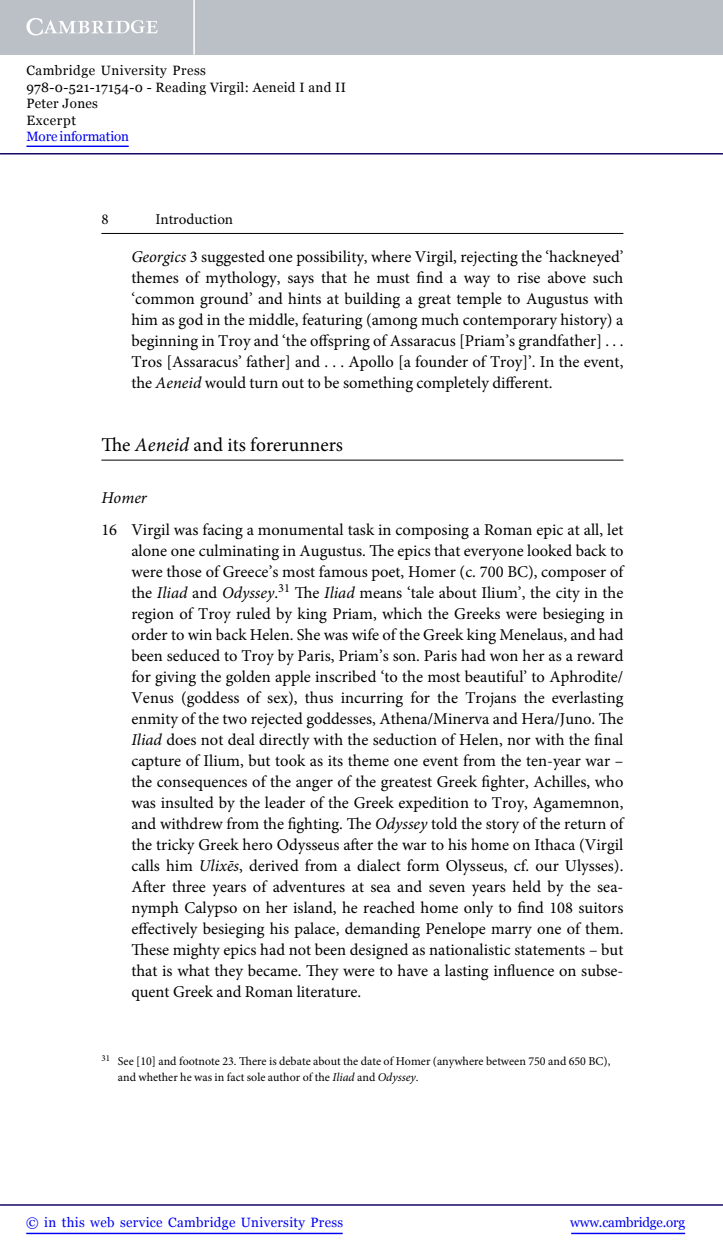
<style>
.page{position:relative;width:723px;height:1256px;background:#fff}
.page>*{position:absolute;margin:0;border:0;box-sizing:border-box;transform-origin:0 0}
.t1{font:19.5px "Minion Pro";color:#000}
.t2{font:16.5px/21px "Minion Pro";color:#000;text-align:justify}
.t3{font:italic 16.5px "Minion Pro";color:#000}
.t4{font:15px "Minion Pro";color:#000}
.t5{font:13.5px/16.4px "Georgia";letter-spacing:.025em;color:#000}
.t6{font:13.5px "Georgia";letter-spacing:.025em;color:#0000f1}
.t7{font:13.5px "Georgia";letter-spacing:-.015em;color:#0000f1}
.t8{font:13.5px "Georgia";letter-spacing:-.01em;color:#0000f1}
.t9{font:12px/16.5px "Minion Pro";color:#000}
.s1{font-style:italic}
</style>
<div class="page">
<hr style="left:101px;top:233px;width:522px;height:1px;background:#000">
<hr style="left:101px;top:459px;width:522px;height:1px;background:#000">
<div style="left:0;top:0;width:723px;height:55px;background:#bac0c6"></div>
<svg style="left:26px;top:18px;width:132px;height:17px"></svg>
<hr style="left:193px;top:0;width:2px;height:55px;background:#fff">
<hr style="left:0;top:153px;width:723px;height:1px;background:#150666">
<hr style="left:571px;top:1232px;width:114px;height:1px;background:#0000f1">
<hr style="left:0;top:1203px;width:723px;height:2px;background:#150666">
<hr style="left:26px;top:1232px;width:317px;height:1px;background:#0000f1">
<hr style="left:26px;top:145px;width:103px;height:2px;background:#0000f1">
<p class="t5" style="left:26px;top:63px;width:321px">Cambridge University Press<br>978-0-521-17154-0 - Reading Virgil: Aeneid I and II<br>Peter Jones<br>Excerpt</p>
<p class="t8" style="left:26px;top:128px;width:104px">More information</p>
<p class="t4" style="left:101px;top:213px;width:9px">8</p>
<p class="t4" style="left:155px;top:213px;width:79px">Introduction</p>
<p class="t2" style="left:131px;top:247px;width:494px"><span class="s1">Georgics</span> 3 suggested one possibility, where Virgil, rejecting the ‘hackneyed’ themes of mythology, says that he must find a way to rise above such ‘common ground’ and hints at building a great temple to Augustus with him as god in the middle, featuring (among much contemporary history) a beginning in Troy and ‘the offspring of Assaracus [Priam’s grandfather] . . .<br>Tros [Assaracus’ father] and . . . Apollo [a founder of Troy]’. In the event, the <span class="s1">Aeneid</span> would turn out to be something completely different.</p>
<p class="t1" style="left:101px;top:436px;width:243px">The <span class="s1">Aeneid</span> and its forerunners</p>
<p class="t3" style="left:101px;top:491px;width:47px">Homer</p>
<p class="t2" style="left:131px;top:520px;width:494px;text-indent:-30px">16 Virgil was facing a monumental task in composing a Roman epic at all, let alone one culminating in Augustus. The epics that everyone looked back to were those of Greece’s most famous poet, Homer (c. 700 BC), composer of the <span class="s1">Iliad</span> and <span class="s1">Odyssey</span>.<sup>31</sup> The <span class="s1">Iliad</span> means ‘tale about Ilium’, the city in the region of Troy ruled by king Priam, which the Greeks were besieging in order to win back Helen. She was wife of the Greek king Menelaus, and had been seduced to Troy by Paris, Priam’s son. Paris had won her as a reward for giving the golden apple inscribed ‘to the most beautiful’ to Aphrodite/ Venus (goddess of sex), thus incurring for the Trojans the everlasting enmity of the two rejected goddesses, Athena/Minerva and Hera/Juno. The <span class="s1">Iliad</span> does not deal directly with the seduction of Helen, nor with the final capture of Ilium, but took as its theme one event from the ten- year war – the consequences of the anger of the greatest Greek fighter, Achilles, who was insulted by the leader of the Greek expedition to Troy, Agamemnon, and withdrew from the fighting. The <span class="s1">Odyssey</span> told the story of the return of the tricky Greek hero Odysseus after the war to his home on Ithaca (Virgil calls him <span class="s1">Ulixēs</span>, derived from a dialect form Olysseus, cf. our Ulysses).<br>After three years of adventures at sea and seven years held by the sea&shy;nymph Calypso on her island, he reached home only to find 108 suitors effectively besieging his palace, demanding Penelope marry one of them.<br>These mighty epics had not been designed as nationalistic statements – but that is what they became. They were to have a lasting influence on subse&shy;quent Greek and Roman literature.</p>
<p class="t9" style="left:118px;top:1053px;width:494px;text-indent:-16px"><sup>31</sup> See [10] and footnote 23. There is debate about the date of Homer (anywhere between 750 and 650 BC), and whether he was in fact sole author of the <span class="s1">Iliad</span> and <span class="s1">Odyssey</span>.</p>
<p class="t6" style="left:26px;top:1214px;width:319px">© in this web service Cambridge University Press</p>
<p class="t7" style="left:570px;top:1214px;width:117px">www.cambridge.org</p>
</div>
